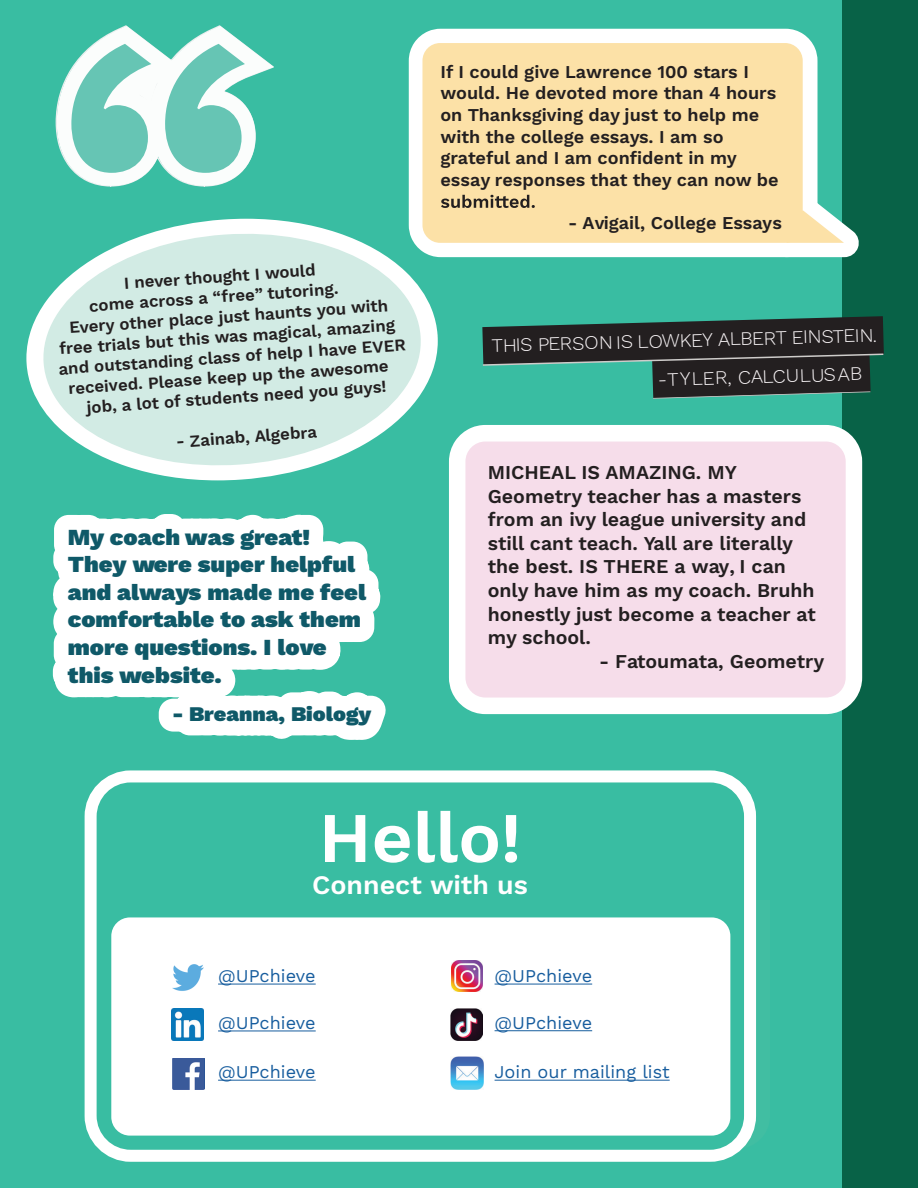
<style>
.page{position:relative;width:918px;height:1188px;background:#fff}
.page>*{position:absolute;margin:0;border:0;box-sizing:border-box;transform-origin:0 0}
.t1{font:600 420px "Work Sans";color:#66c5b4}
.t2{font:600 71.1px "Work Sans";color:#fff}
.t3{font:600 26.7px "Work Sans";color:#fff}
.t4{font:900 22.95px/27.6px "Work Sans";color:#0f5968}
.t5{font:900 20.85px "Work Sans";color:#0f5968}
.t6{font:600 19.65px/23.5px "Work Sans";color:#231f20}
.t7{font:300 19.05px/38.8px "Work Sans";color:#f8f4f6}
.t8{font:600 18.15px/21.8px "Work Sans";color:#231f20}
.t9{font:18px "Work Sans";color:#175d9e}
.t10{font:600 16.8px "Work Sans";color:#231f20}
</style>
<div class="page">
<div style="left:0;top:1px;width:918px;height:1182px;background:#39bda2"></div>
<div style="left:842px;top:0;width:76px;height:1188px;background:#086247"></div>
<svg style="left:56px;top:25px;width:218px;height:162px"></svg>
<div style="left:134px;top:900px;width:636px;height:218px;background:#41bea2"></div>
<svg style="left:26px;top:219px;width:412px;height:261px"></svg>
<svg style="left:39px;top:227px;width:386px;height:245px;fill:#d2ebe4"></svg>
<svg style="left:482px;top:316px;width:402px;height:83px"></svg>
<svg style="left:53px;top:514px;width:333px;height:226px"></svg>
<svg style="left:449px;top:425px;width:413px;height:289px;fill:#fff"></svg>
<div style="left:465px;top:442px;width:381px;height:256px;background:#f6ddea;border-radius:20px"></div>
<div style="left:409px;top:29px;width:409px;height:228px;background:#fff"></div>
<div style="left:422px;top:43px;width:381px;height:200px;background:#fce1a7;border-radius:18px"></div>
<svg style="left:773px;top:194px;width:86px;height:63px"></svg>
<svg style="left:441px;top:195px;width:94px;height:13px"></svg>
<div style="left:85px;top:770px;width:671px;height:392px;border:24px solid #fff;border-radius:34px"></div>
<div style="left:97px;top:782px;width:647px;height:368px;background:#39bda2;border-radius:34px"></div>
<div style="left:111px;top:917px;width:619px;height:219px;background:#fff;border-radius:19px"></div>
<hr style="left:218px;top:1031px;width:98px;height:1px;background:#175d9e">
<hr style="left:218px;top:1080px;width:98px;height:1px;background:#175d9e">
<hr style="left:495px;top:984px;width:97px;height:1px;background:#175d9e">
<hr style="left:495px;top:1030px;width:97px;height:1px;background:#175d9e">
<hr style="left:495px;top:1080px;width:175px;height:1px;background:#175d9e">
<img style="left:451px;top:960px;width:32px;height:31px">
<img style="left:172px;top:1009px;width:31px;height:31px">
<img style="left:172px;top:964px;width:32px;height:27px">
<img style="left:450px;top:1057px;width:33px;height:33px">
<img style="left:450px;top:1008px;width:33px;height:32px">
<img style="left:172px;top:1058px;width:32px;height:32px">
<hr style="left:218px;top:984px;width:98px;height:1px;background:#175d9e">
<h1 class="t1" style="left:53px;top:-52px;width:212px">“</h1>
<p class="t10" style="left:123px;top:273px;width:194px;rotate:-4deg">I never thought I would</p>
<p class="t10" style="left:88px;top:296px;width:251px;rotate:-4deg">come across a “free” tutoring.</p>
<p class="t10" style="left:69px;top:318px;width:321px;rotate:-4deg">Every other place just haunts you with</p>
<p class="t10" style="left:59px;top:339px;width:338px;rotate:-4deg">free trials but this was magical, amazing</p>
<p class="t10" style="left:58px;top:359px;width:349px;rotate:-4deg">and outstanding class of help I have EVER</p>
<p class="t10" style="left:68px;top:379px;width:323px;rotate:-4deg">received. Please keep up the awesome</p>
<p class="t10" style="left:86px;top:398px;width:302px;rotate:-4deg">job, a lot of students need you guys!</p>
<p class="t10" style="left:175px;top:432px;width:143px;rotate:-4deg">- Zainab, Algebra</p>
<h3 class="t4" style="left:68px;top:524px;width:300px">My coach was great!<br>They were super helpful and always made me feel comfortable to ask them more questions. I love this website.</h3>
<p class="t5" style="left:172px;top:702px;width:201px">- Breanna, Biology</p>
<p class="t8" style="left:440px;top:61px;width:340px">If I could give Lawrence 100 stars I would. He devoted more than 4 hours on Thanksgiving day just to help me with the college essays. I am so grateful and I am confident in my essay responses that they can now be</p>
<p class="t8" style="left:568px;top:213px;width:215px">- Avigail, College Essays</p>
<p class="t7" style="left:656px;top:323px;width:222px;text-indent:-165px;rotate:-2deg">THIS PERSON IS LOWKEY ALBERT EINSTEIN. -TYLER, CALCULUSAB</p>
<p class="t6" style="left:488px;top:462px;width:330px">MICHEAL IS AMAZING. MY<br>Geometry teacher has a masters from an ivy league university and still cant teach. Yall are literally the best. IS THERE a way, I can only have him as my coach. Bruhh honestly just become a teacher at my school.</p>
<p class="t6" style="left:599px;top:650px;width:227px">- Fatoumata, Geometry</p>
<h2 class="t2" style="left:319px;top:796px;width:204px">Hello!</h2>
<h3 class="t3" style="left:312px;top:869px;width:217px">Connect with us</h3>
<p class="t9" style="left:218px;top:966px;width:99px">@UPchieve</p>
<p class="t9" style="left:218px;top:1012px;width:99px">@UPchieve</p>
<p class="t9" style="left:218px;top:1062px;width:99px">@UPchieve</p>
<p class="t9" style="left:495px;top:966px;width:99px">@UPchieve</p>
<p class="t9" style="left:495px;top:1012px;width:99px">@UPchieve</p>
<p class="t9" style="left:495px;top:1062px;width:177px">Join our mailing list</p>
</div>
